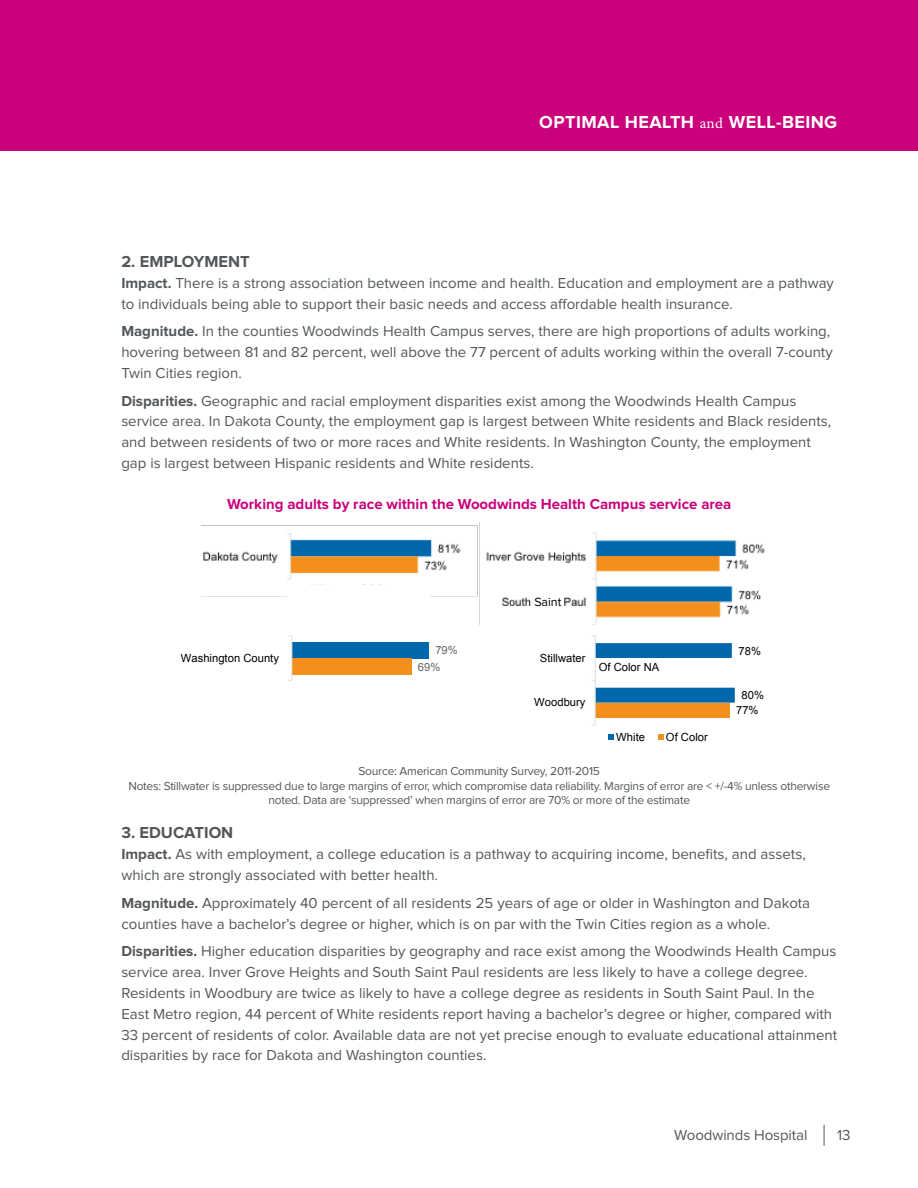
<style>
.page{position:relative;width:918px;height:1188px;background:#fff}
.page>*{position:absolute;margin:0;border:0;box-sizing:border-box;transform-origin:0 0}
.t1{font:700 18px "Proxima Nova";letter-spacing:.025em;color:#fff}
.t2{font:700 16.5px "Proxima Nova";color:#53575a}
.t3{font:15px/20.9px "Proxima Nova";color:#53575a}
.t4{font:700 15px "Proxima Nova";color:#cb007b}
.t5{font:12.45px "Proxima Nova";color:#000}
.t6{font:12px/14.4px "Proxima Nova";letter-spacing:-.02em;color:#53575a;text-align:center}
.t7{font:11.25px/14.9px "Arial";color:#000;text-align:center}
.t8{font:11.25px/16.4px "Arial";color:#636467}
.s1{font-family:"Minion Pro";font-weight:400;font-size:15px}
.s2{font-weight:700}
</style>
<div class="page">
<div style="left:0;top:0;width:918px;height:151px;background:#cb007b"></div>
<svg style="left:824px;top:1125px;width:1px;height:21px"></svg>
<img style="left:202px;top:523px;width:563px;height:102px">
<div style="left:292px;top:642px;width:137px;height:16px;background:#0067ac"></div>
<div style="left:292px;top:658px;width:119px;height:17px;background:#f3901d"></div>
<hr style="left:291px;top:636px;width:1px;height:45px;background:#dcddde">
<div style="left:595px;top:703px;width:134px;height:15px;background:#f3901d"></div>
<hr style="left:595px;top:636px;width:1px;height:89px;background:#dcddde">
<svg style="left:592px;top:643px;width:143px;height:60px"></svg>
<svg style="left:608px;top:734px;width:6px;height:6px"></svg>
<svg style="left:658px;top:734px;width:6px;height:6px"></svg>
<div style="left:287px;top:585px;width:142px;height:26px;background:#fff"></div>
<img style="left:499px;top:595px;width:36px;height:16px">
<div style="left:534px;top:596px;width:27px;height:19px;background:#fff"></div>
<p class="t1" style="left:539px;top:114px;width:300px">OPTIMAL HEALTH <span class="s1">and</span> WELL-BEING</p>
<p class="t2" style="left:121px;top:254px;width:130px">2. EMPLOYMENT</p>
<p class="t3" style="left:121px;top:273px;width:714px"><span class="s2">Impact.</span> There is a strong association between income and health. Education and employment are a pathway to individuals being able to support their basic needs and access affordable health insurance.</p>
<p class="t3" style="left:121px;top:321px;width:713px"><span class="s2">Magnitude.</span> In the counties Woodwinds Health Campus serves, there are high proportions of adults working, hovering between 81 and 82 percent, well above the 77 percent of adults working within the overall 7-county<br>Twin Cities region.</p>
<p class="t3" style="left:121px;top:391px;width:711px"><span class="s2">Disparities.</span> Geographic and racial employment disparities exist among the Woodwinds Health Campus service area. In Dakota County, the employment gap is largest between White residents and Black residents, and between residents of two or more races and White residents. In Washington County, the employment gap is largest between Hispanic residents and White residents.</p>
<p class="t4" style="left:227px;top:497px;width:506px">Working adults by race within the Woodwinds Health Campus service area</p>
<p class="t7" style="left:181px;top:651px;width:100px">Washington County</p>
<p class="t8" style="left:418px;top:642px;width:41px;text-indent:17px">79%<br>69%</p>
<p class="t5" style="left:534px;top:596px;width:29px">Saint</p>
<p class="t7" style="left:540px;top:650px;width:47px">Stillwater</p>
<p class="t7" style="left:534px;top:695px;width:53px">Woodbury</p>
<p class="t7" style="left:599px;top:660px;width:62px">Of Color NA</p>
<p class="t7" style="left:616px;top:729px;width:30px">White</p>
<p class="t7" style="left:666px;top:729px;width:43px">Of Color</p>
<p class="t7" style="left:739px;top:643px;width:24px">78%</p>
<p class="t7" style="left:736px;top:688px;width:29px">80%<br>77%</p>
<p class="t6" style="left:128px;top:765px;width:703px">Source: American Community Survey, 2011-2015<br>Notes: Stillwater is suppressed due to large margins of error, which compromise data reliability. Margins of error are &lt; +/-4% unless otherwise noted. Data are ‘suppressed’ when margins of error are 70% or more of the estimate</p>
<p class="t2" style="left:121px;top:825px;width:113px">3. EDUCATION</p>
<p class="t3" style="left:121px;top:844px;width:686px"><span class="s2">Impact.</span> As with employment, a college education is a pathway to acquiring income, benefits, and assets, which are strongly associated with better health.</p>
<p class="t3" style="left:121px;top:893px;width:690px"><span class="s2">Magnitude.</span> Approximately 40 percent of all residents 25 years of age or older in Washington and Dakota counties have a bachelor’s degree or higher, which is on par with the Twin Cities region as a whole.</p>
<p class="t3" style="left:121px;top:941px;width:717px"><span class="s2">Disparities.</span> Higher education disparities by geography and race exist among the Woodwinds Health Campus service area. Inver Grove Heights and South Saint Paul residents are less likely to have a college degree.<br>Residents in Woodbury are twice as likely to have a college degree as residents in South Saint Paul. In the East Metro region, 44 percent of White residents report having a bachelor’s degree or higher, compared with 33 percent of residents of color. Available data are not yet precise enough to evaluate educational attainment disparities by race for Dakota and Washington counties.</p>
<p class="t3" style="left:674px;top:1125px;width:135px">Woodwinds Hospital</p>
<p class="t3" style="left:837px;top:1125px;width:15px">13</p>
</div>
